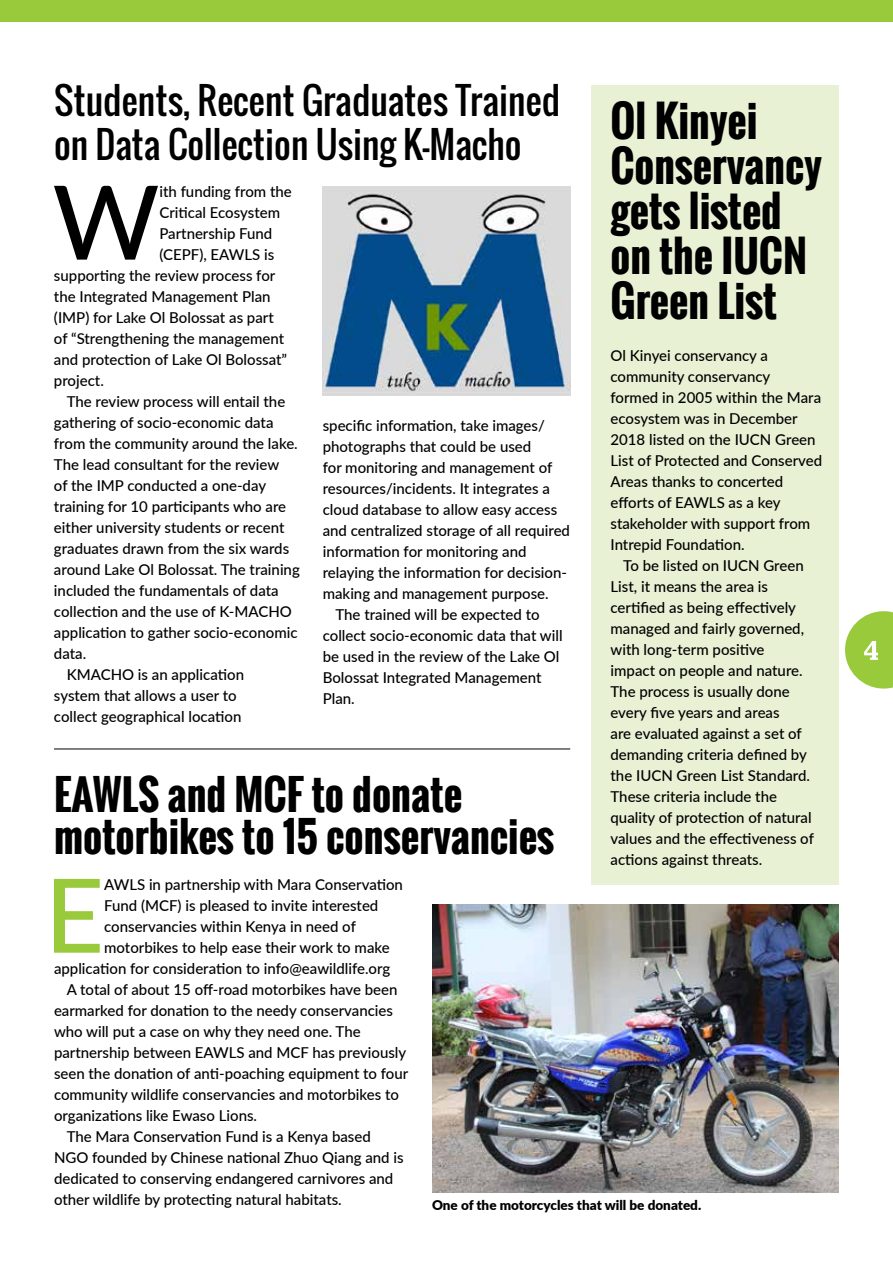
<style>
.page{position:relative;width:893px;height:1263px;background:#fff}
.page>*{position:absolute;margin:0;border:0;box-sizing:border-box;transform-origin:0 0}
.t1{font:500 102.75px "Lato";color:#000}
.t2{font:500 102.75px "Lato";color:#99ca3c}
.t3{font:700 42px/45px "Oswald";color:#000}
.t4{font:700 40.5px/42px "Oswald";color:#000}
.t5{font:36px/43.5px "Oswald";color:#000}
.t6{font:500 15px/21px "Lato";color:#000}
.t7{font:900 13.5px "Lato";color:#000}
</style>
<div class="page">
<div style="left:591px;top:85px;width:248px;height:799px;background:#e8f1d4"></div>
<img style="left:323px;top:186px;width:247px;height:209px">
<div style="left:0;top:0;width:893px;height:21px;background:#99ca3c"></div>
<svg style="left:845px;top:611px;width:48px;height:78px"></svg>
<img style="left:432px;top:905px;width:407px;height:288px">
<hr style="left:54px;top:749px;width:516px;height:1px;background:#000">
<h3 class="t5" style="left:54px;top:79px;width:508px">Students, Recent Graduates Trained on Data Collection Using K-Macho</h3>
<h1 class="t1" style="left:53px;top:148px;width:108px">W</h1>
<p class="t6" style="left:159px;top:180px;width:134px">ith funding from the</p>
<p class="t6" style="left:159px;top:201px;width:122px">Critical Ecosystem</p>
<p class="t6" style="left:159px;top:222px;width:114px">Partnership Fund</p>
<p class="t6" style="left:159px;top:243px;width:116px">(CEPF), EAWLS is</p>
<p class="t6" style="left:54px;top:264px;width:223px">supporting the review process for</p>
<p class="t6" style="left:54px;top:285px;width:218px">the Integrated Management Plan</p>
<p class="t6" style="left:54px;top:306px;width:221px">(IMP) for Lake Ol Bolossat as part</p>
<p class="t6" style="left:54px;top:327px;width:232px">of “Strengthening the management</p>
<p class="t6" style="left:54px;top:348px;width:235px">and protection of Lake Ol Bolossat”</p>
<p class="t6" style="left:54px;top:369px;width:51px">project.</p>
<p class="t6" style="left:67px;top:390px;width:220px">The review process will entail the</p>
<p class="t6" style="left:54px;top:411px;width:221px">gathering of socio-economic data</p>
<p class="t6" style="left:54px;top:432px;width:245px">from the community around the lake.</p>
<p class="t6" style="left:54px;top:453px;width:227px">The lead consultant for the review</p>
<p class="t6" style="left:54px;top:474px;width:214px">of the IMP conducted a one-day</p>
<p class="t6" style="left:54px;top:495px;width:234px">training for 10 participants who are</p>
<p class="t6" style="left:54px;top:516px;width:232px">either university students or recent</p>
<p class="t6" style="left:54px;top:537px;width:237px">graduates drawn from the six wards</p>
<p class="t6" style="left:54px;top:558px;width:247px">around Lake Ol Bolossat. The training</p>
<p class="t6" style="left:54px;top:579px;width:226px">included the fundamentals of data</p>
<p class="t6" style="left:54px;top:600px;width:239px">collection and the use of K-MACHO</p>
<p class="t6" style="left:54px;top:621px;width:245px">application to gather socio-economic</p>
<p class="t6" style="left:54px;top:642px;width:34px">data.</p>
<p class="t6" style="left:67px;top:663px;width:179px">KMACHO is an application</p>
<p class="t6" style="left:54px;top:684px;width:184px">system that allows a user to</p>
<p class="t6" style="left:54px;top:705px;width:189px">collect geographical location</p>
<p class="t6" style="left:323px;top:414px;width:224px">specific information, take images/</p>
<p class="t6" style="left:323px;top:435px;width:210px">photographs that could be used</p>
<p class="t6" style="left:323px;top:456px;width:231px">for monitoring and management of</p>
<p class="t6" style="left:323px;top:477px;width:229px">resources/incidents. It integrates a</p>
<p class="t6" style="left:323px;top:498px;width:236px">cloud database to allow easy access</p>
<p class="t6" style="left:323px;top:519px;width:249px">and centralized storage of all required</p>
<p class="t6" style="left:323px;top:540px;width:205px">information for monitoring and</p>
<p class="t6" style="left:323px;top:561px;width:246px">relaying the information for decision-</p>
<p class="t6" style="left:323px;top:582px;width:227px">making and management purpose.</p>
<p class="t6" style="left:335px;top:603px;width:206px">The trained will be expected to</p>
<p class="t6" style="left:323px;top:624px;width:241px">collect socio-economic data that will</p>
<p class="t6" style="left:323px;top:645px;width:238px">be used in the review of the Lake Ol</p>
<p class="t6" style="left:323px;top:666px;width:220px">Bolossat Integrated Management</p>
<p class="t6" style="left:323px;top:687px;width:34px">Plan.</p>
<h3 class="t4" style="left:54px;top:774px;width:502px">EAWLS and MCF to donate motorbikes to 15 conservancies</h3>
<h2 class="t3" style="left:610px;top:99px;width:213px">Ol Kinyei<br>Conservancy gets listed on the IUCN<br>Green List</h2>
<p class="t6" style="left:610px;top:345px;width:213px">Ol Kinyei conservancy a community conservancy<br>formed in 2005 within the Mara ecosystem was in December<br>2018 listed on the IUCN Green<br>List of Protected and Conserved<br>Areas thanks to concerted efforts of EAWLS as a key stakeholder with support from<br>Intrepid Foundation.</p>
<p class="t6" style="left:610px;top:555px;width:205px;text-indent:13px">To be listed on IUCN Green<br>List, it means the area is certified as being effectively managed and fairly governed, with long-term positive<br>impact on people and nature.<br>The process is usually done every five years and areas<br>are evaluated against a set of demanding criteria defined by the IUCN Green List Standard.<br>These criteria include the quality of protection of natural values and the effectiveness of actions against threats.</p>
<h1 class="t2" style="left:45px;top:841px;width:61px">E</h1>
<p class="t6" style="left:104px;top:873px;width:300px">AWLS in partnership with Mara Conservation</p>
<p class="t6" style="left:104px;top:894px;width:276px">Fund (MCF) is pleased to invite interested</p>
<p class="t6" style="left:104px;top:915px;width:253px">conservancies within Kenya in need of</p>
<p class="t6" style="left:104px;top:936px;width:287px">motorbikes to help ease their work to make</p>
<p class="t6" style="left:54px;top:957px;width:338px">application for consideration to info@eawildlife.org</p>
<p class="t6" style="left:67px;top:978px;width:332px">A total of about 15 off-road motorbikes have been</p>
<p class="t6" style="left:54px;top:999px;width:340px">earmarked for donation to the needy conservancies</p>
<p class="t6" style="left:54px;top:1020px;width:308px">who will put a case on why they need one. The</p>
<p class="t6" style="left:54px;top:1041px;width:354px">partnership between EAWLS and MCF has previously</p>
<p class="t6" style="left:54px;top:1062px;width:356px">seen the donation of anti-poaching equipment to four</p>
<p class="t6" style="left:54px;top:1083px;width:347px">community wildlife conservancies and motorbikes to</p>
<p class="t6" style="left:54px;top:1104px;width:205px">organizations like Ewaso Lions.</p>
<p class="t6" style="left:67px;top:1125px;width:306px">The Mara Conservation Fund is a Kenya based</p>
<p class="t6" style="left:54px;top:1146px;width:351px">NGO founded by Chinese national Zhuo Qiang and is</p>
<p class="t6" style="left:54px;top:1167px;width:341px">dedicated to conserving endangered carnivores and</p>
<p class="t6" style="left:54px;top:1188px;width:289px">other wildlife by protecting natural habitats.</p>
<p class="t7" style="left:432px;top:1194px;width:271px">One of the motorcycles that will be donated.</p>
</div>
